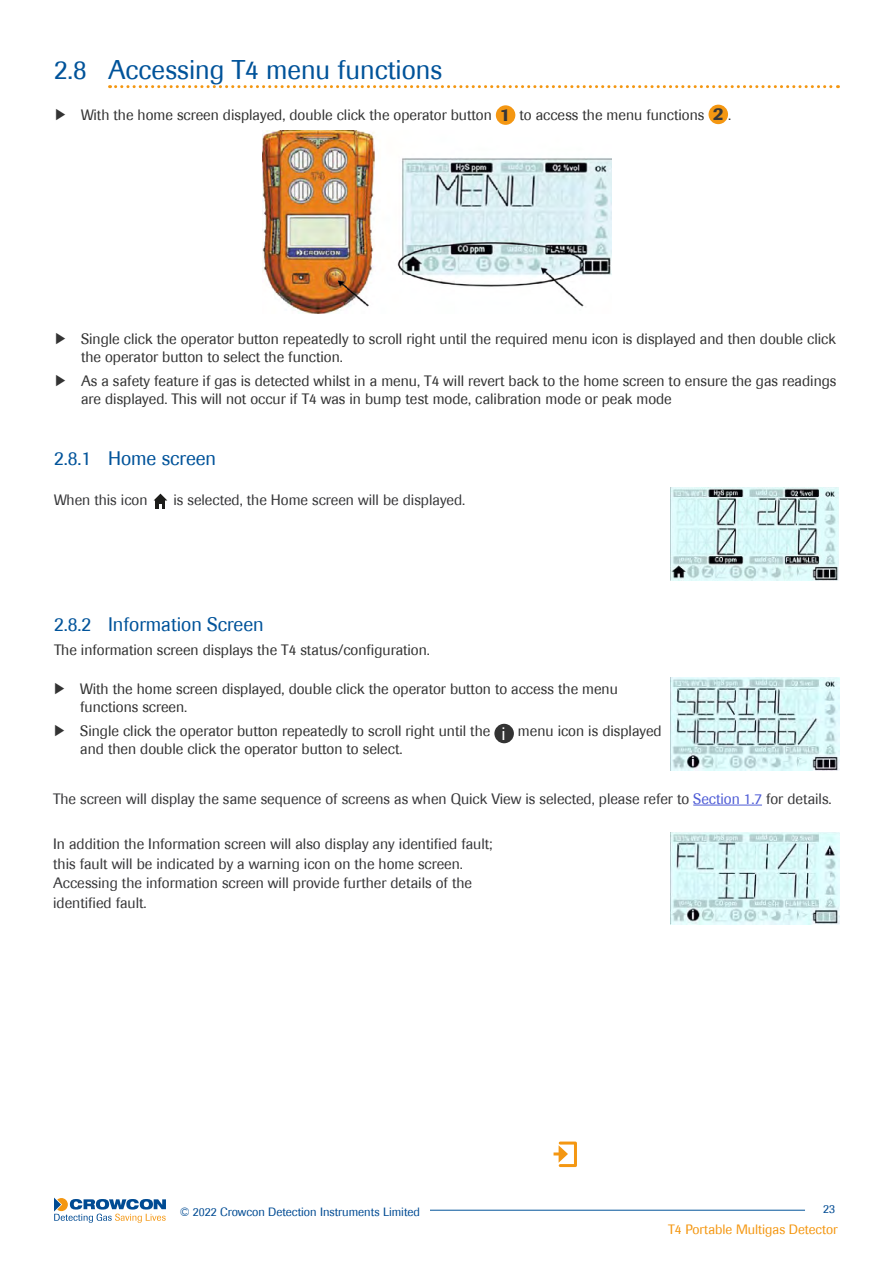
<style>
.page{position:relative;width:893px;height:1263px;background:#fff}
.page>*{position:absolute;margin:0;border:0;box-sizing:border-box;transform-origin:0 0}
.t1{font:27px "Imago";color:#00539a}
.t2{font:19.5px "Imago";color:#00539a}
.t3{font:15px/18px "Imago";color:#333}
.t4{font:15px/19.5px "Imago";color:#373739}
.t5{font:13.5px "Imago";color:#f49712}
.t6{font:12px "Imago";color:#004b93}
.s1{font-family:"Apple SD Gothic Neo";font-weight:800}
.s2{font-weight:500;font-size:18px;color:#373739}
.s3{font-size:18px;color:#fff}
.s4{color:#4f5cd6}
</style>
<div class="page">
<svg style="left:54px;top:1197px;width:112px;height:26px"></svg>
<hr style="left:430px;top:1210px;width:375px;height:1px;background:#00539a">
<div style="left:559px;top:1141px;width:18px;height:26px;border:3px solid #f49712"></div>
<svg style="left:554px;top:1145px;width:14px;height:18px"></svg>
<svg style="left:110px;top:85px;width:728px;height:3px"></svg>
<div style="left:496px;top:105px;width:19px;height:20px;background:#f49712;border-radius:50%"></div>
<div style="left:708px;top:105px;width:20px;height:19px;background:#f49712;border-radius:50%"></div>
<img style="left:263px;top:130px;width:348px;height:184px">
<svg style="left:154px;top:494px;width:13px;height:15px"></svg>
<img style="left:670px;top:487px;width:169px;height:93px">
<div style="left:494px;top:724px;width:20px;height:19px;background:#333;border-radius:50%"></div>
<img style="left:671px;top:677px;width:169px;height:93px">
<hr style="left:693px;top:805px;width:69px;height:1px;background:#4f5cd6">
<img style="left:671px;top:832px;width:169px;height:93px">
<h1 class="t1" style="left:54px;top:54px;width:390px">2.8 Accessing T4 menu functions</h1>
<p class="t3" style="left:54px;top:106px;width:679px"><span class="s1">▶</span> With the home screen displayed, double click the operator button <span class="s2">1</span> to access the menu functions <span class="s2">2</span> .</p>
<p class="t3" style="left:81px;top:329px;width:756px;text-indent:-27px"><span class="s1">▶</span> Single click the operator button repeatedly to scroll right until the required menu icon is displayed and then double click the operator button to select the function.</p>
<p class="t3" style="left:81px;top:371px;width:757px;text-indent:-27px"><span class="s1">▶</span> As a safety feature if gas is detected whilst in a menu, T4 will revert back to the home screen to ensure the gas readings are displayed. This will not occur if T4 was in bump test mode, calibration mode or peak mode</p>
<h2 class="t2" style="left:54px;top:447px;width:164px">2.8.1 Home screen</h2>
<p class="t4" style="left:54px;top:490px;width:95px">When this icon</p>
<p class="t4" style="left:173px;top:490px;width:293px">is selected, the Home screen will be displayed.</p>
<h2 class="t2" style="left:54px;top:613px;width:211px">2.8.2 Information Screen</h2>
<p class="t3" style="left:54px;top:641px;width:377px">The information screen displays the T4 status/configuration.</p>
<p class="t3" style="left:80px;top:680px;width:539px;text-indent:-27px"><span class="s1">▶</span> With the home screen displayed, double click the operator button to access the menu functions screen.</p>
<p class="t3" style="left:80px;top:722px;width:583px;text-indent:-27px"><span class="s1">▶</span> Single click the operator button repeatedly to scroll right until the <span class="s3">i</span> menu icon is displayed and then double click the operator button to select.</p>
<p class="t4" style="left:53px;top:789px;width:780px">The screen will display the same sequence of screens as when Quick View is selected, please refer to <span class="s4">Section 1.7</span> for details.</p>
<p class="t4" style="left:53px;top:834px;width:441px">In addition the Information screen will also display any identified fault; this fault will be indicated by a warning icon on the home screen.<br>Accessing the information screen will provide further details of the identified fault.</p>
<p class="t6" style="left:180px;top:1205px;width:242px">© 2022 Crowcon Detection Instruments Limited</p>
<p class="t6" style="left:823px;top:1202px;width:13px">23</p>
<p class="t5" style="left:668px;top:1222px;width:171px">T4 Portable Multigas Detector</p>
</div>
